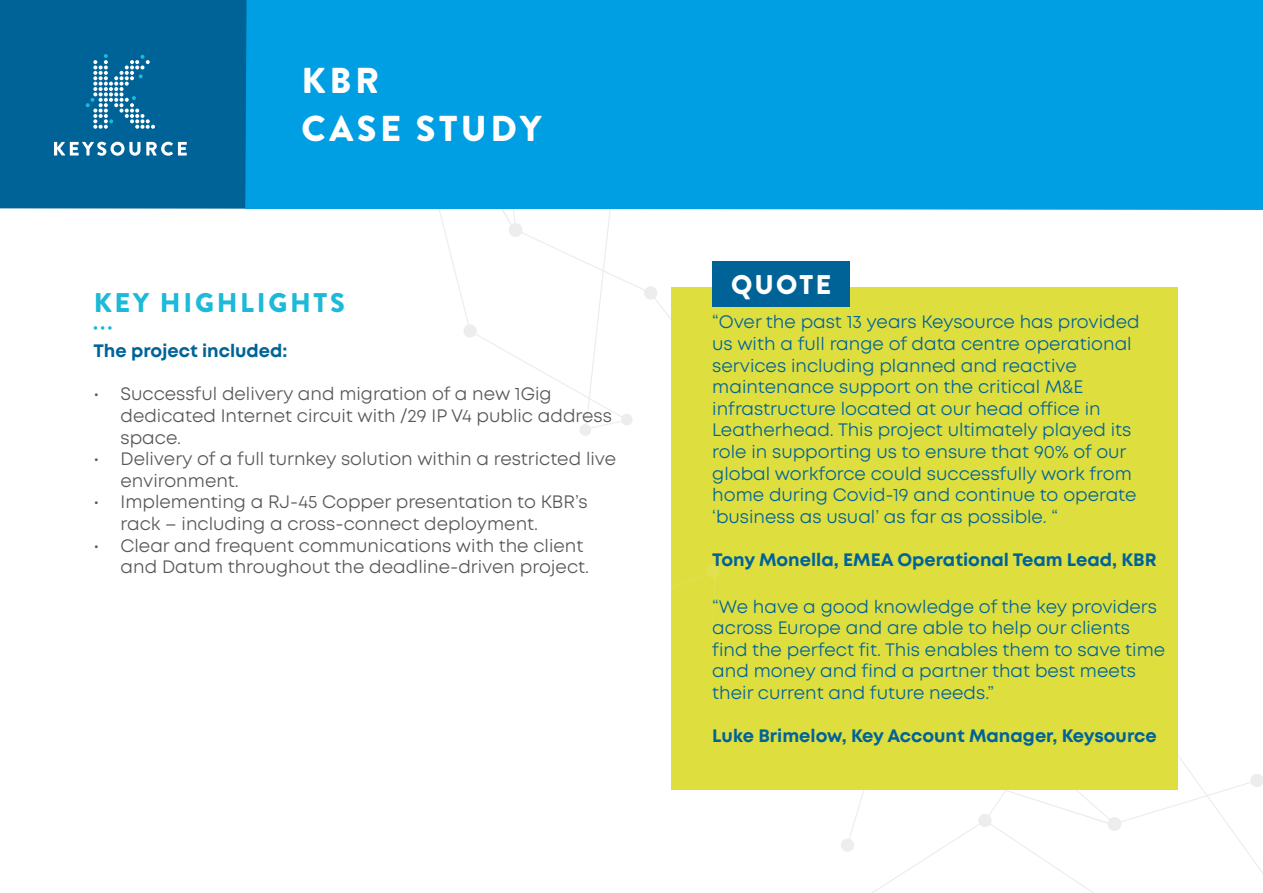
<style>
.page{position:relative;width:1263px;height:893px;background:#fff}
.page>*{position:absolute;margin:0;border:0;box-sizing:border-box;transform-origin:0 0}
.t1{font:900 36px/48px "Brandon Grotesque";letter-spacing:.1em;color:#fff}
.t2{font:900 27px "Brandon Grotesque";letter-spacing:.1em;color:#1cb9d8}
.t3{font:900 27px "Brandon Grotesque";letter-spacing:.08em;color:#fff}
.t4{font:18px/21.6px "Mont";color:#006398}
.t5{font:18px/21.6px "Mont";color:#575756}
.t6{font:700 18px "Mont";color:#006398}
</style>
<div class="page">
<svg style="left:821px;top:755px;width:442px;height:138px"></svg>
<div style="left:0;top:0;width:1263px;height:210px;background:#006398"></div>
<svg style="left:54px;top:142px;width:86px;height:14px"></svg>
<svg style="left:146px;top:142px;width:41px;height:14px"></svg>
<svg style="left:86px;top:54px;width:69px;height:75px"></svg>
<div style="left:672px;top:287px;width:506px;height:502px;background:#dede3e"></div>
<div style="left:712px;top:261px;width:138px;height:46px;background:#006398"></div>
<div style="left:245px;top:0;width:1018px;height:209px;background:#009fe3"></div>
<svg style="left:93px;top:269px;width:627px;height:429px"></svg>
<h1 class="t1" style="left:302px;top:58px;width:241px">KBR<br>CASE STUDY</h1>
<h2 class="t2" style="left:94px;top:283px;width:253px">KEY HIGHLIGHTS</h2>
<p class="t6" style="left:94px;top:339px;width:195px">The project included:</p>
<p class="t5" style="left:121px;top:383px;width:493px;text-indent:-27px">• Successful delivery and migration of a new 1Gig dedicated Internet circuit with /29 IP V4 public address space.</p>
<p class="t5" style="left:121px;top:448px;width:497px;text-indent:-27px">• Delivery of a full turnkey solution within a restricted live environment.</p>
<p class="t5" style="left:121px;top:491px;width:469px;text-indent:-27px">• Implementing a RJ-45 Copper presentation to KBR’s rack – including a cross-connect deployment.</p>
<p class="t5" style="left:121px;top:535px;width:470px;text-indent:-27px">• Clear and frequent communications with the client and Datum throughout the deadline-driven project.</p>
<h2 class="t3" style="left:731px;top:265px;width:102px">QUOTE</h2>
<p class="t4" style="left:712px;top:311px;width:429px">“Over the past 13 years Keysource has provided us with a full range of data centre operational services including planned and reactive maintenance support on the critical M&amp;E infrastructure located at our head office in Leatherhead. This project ultimately played its role in supporting us to ensure that 90% of our global workforce could successfully work from home during Covid-19 and continue to operate ‘business as usual’ as far as possible. “</p>
<p class="t6" style="left:712px;top:548px;width:446px">Tony Monella, EMEA Operational Team Lead, KBR</p>
<p class="t4" style="left:712px;top:596px;width:454px">“We have a good knowledge of the key providers across Europe and are able to help our clients find the perfect fit. This enables them to save time and money and find a partner that best meets their current and future needs.”</p>
<p class="t6" style="left:712px;top:724px;width:446px">Luke Brimelow, Key Account Manager, Keysource</p>
</div>
